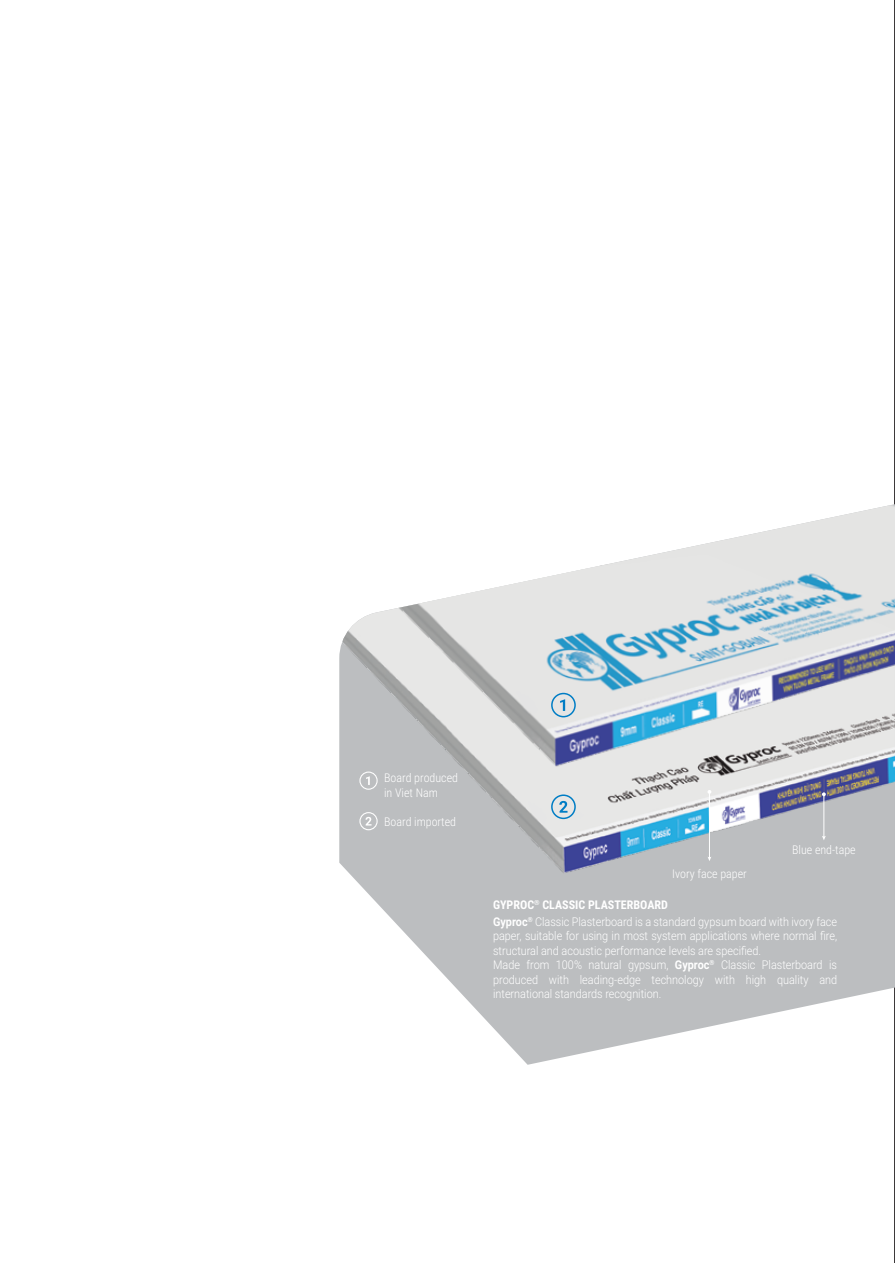
<style>
.page{position:relative;width:895px;height:1263px;background:#fff}
.page>*{position:absolute;margin:0;border:0;box-sizing:border-box;transform-origin:0 0}
.t1{font:300 12px/14.4px "Roboto";color:#fff;scale:.91 1}
.t2{font:300 12px/14.4px "Roboto Condensed";color:#fff}
.t3{font:700 12px "Roboto Condensed";color:#fff}
.s1{font-weight:700}
</style>
<div class="page">
<svg style="left:894px;top:0;width:1px;height:1263px"></svg>
<svg style="left:363px;top:888px;width:531px;height:177px;fill:#bcbec0"></svg>
<img style="left:339px;top:783px;width:555px;height:105px">
<img style="left:339px;top:504px;width:555px;height:279px">
<div style="left:551px;top:794px;width:24px;height:25px;border:2px solid #007dc5;border-radius:50%"></div>
<svg style="left:559px;top:801px;width:8px;height:12px"></svg>
<svg style="left:359px;top:812px;width:18px;height:18px"></svg>
<hr style="left:709px;top:792px;width:1px;height:66px;background:#fff">
<svg style="left:707px;top:790px;width:4px;height:4px"></svg>
<svg style="left:707px;top:857px;width:4px;height:4px"></svg>
<hr style="left:823px;top:794px;width:1px;height:43px;background:#fff">
<svg style="left:821px;top:792px;width:4px;height:4px"></svg>
<svg style="left:821px;top:836px;width:4px;height:4px"></svg>
<div style="left:551px;top:693px;width:24px;height:24px;border:2px solid #007dc5;border-radius:50%"></div>
<svg style="left:560px;top:699px;width:5px;height:12px"></svg>
<svg style="left:359px;top:771px;width:18px;height:19px"></svg>
<p class="t2" style="left:384px;top:770px;width:75px">Board produced in Viet Nam</p>
<p class="t2" style="left:384px;top:814px;width:73px">Board imported</p>
<p class="t2" style="left:671px;top:866px;width:76px">Ivory face paper</p>
<p class="t2" style="left:791px;top:842px;width:65px">Blue end-tape</p>
<p class="t3" style="left:493px;top:896px;width:176px">GYPROC<sup>®</sup> CLASSIC PLASTERBOARD</p>
<p class="t1" style="left:493px;top:914px;width:379px"><span class="s1">Gyproc</span><sup>®</sup> Classic Plasterboard is a standard gypsum board with ivory face paper, suitable for using in most system applications where normal fire, structural and acoustic performance levels are specified.<br>Made from 100% natural gypsum, <span class="s1">Gyproc</span><sup>®</sup> Classic Plasterboard is produced with leading-edge technology with high quality and international standards recognition.</p>
</div>
